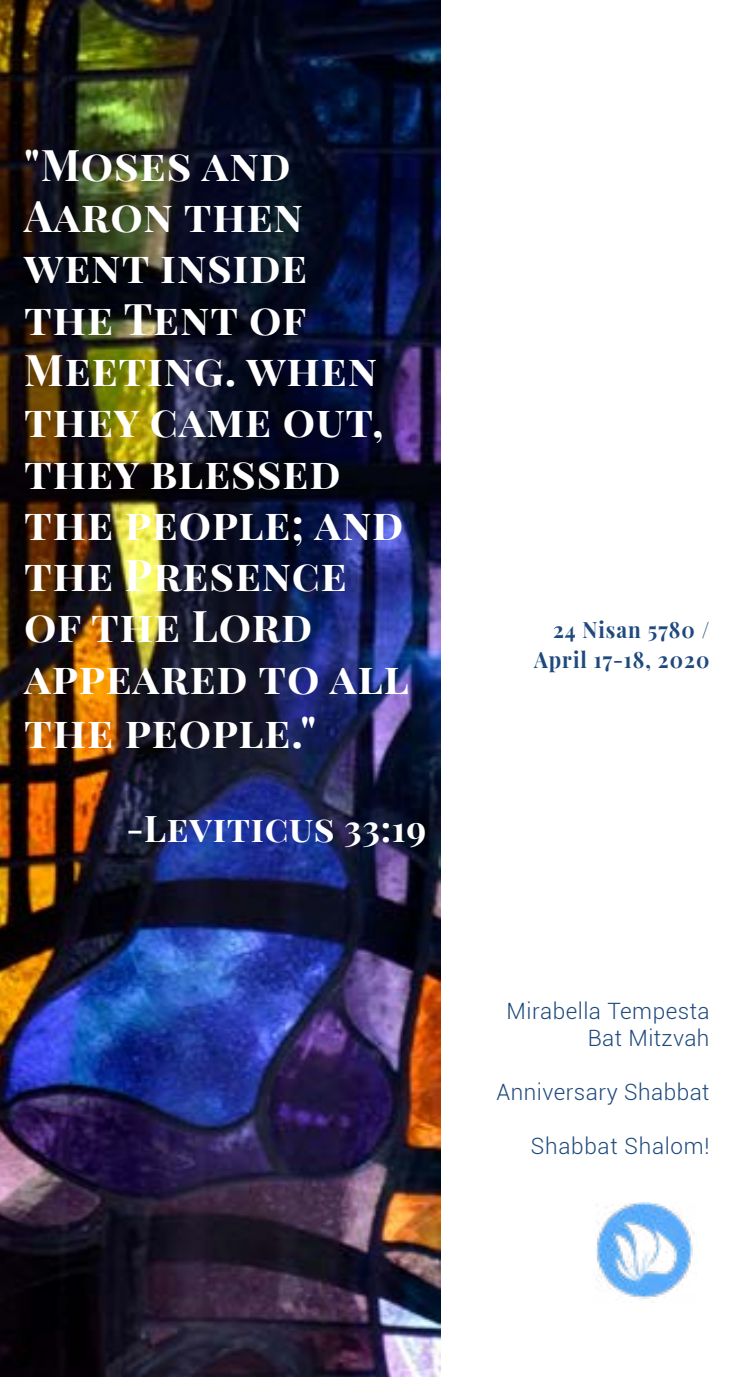
<style>
.page{position:relative;width:750px;height:1377px;background:#fff}
.page>*{position:absolute;margin:0;border:0;box-sizing:border-box;transform-origin:0 0}
.t1{font:700 42.75px/51.5px "Playfair Display SC";letter-spacing:.02em;color:#fff}
.t2{font:700 36px "Playfair Display SC";letter-spacing:.02em;color:#fff}
.t3{font:300 22.5px/27px "Roboto";letter-spacing:.02em;color:#1f497d;text-align:right}
.t4{font:700 22.5px/29.2px "Playfair Display";letter-spacing:.05em;color:#1f497d;text-align:right;scale:.92 1}
</style>
<div class="page">
<img style="left:0;top:0;width:440px;height:1377px">
<img style="left:596px;top:1203px;width:98px;height:96px">
<p class="t1" style="left:24px;top:139px;width:386px">"Moses and<br>Aaron then went inside<br>the Tent of<br>Meeting. when they came out, they blessed the people; and the Presence of the Lord appeared to all the people."</p>
<p class="t2" style="left:126px;top:806px;width:301px">-Leviticus 33:19</p>
<p class="t4" style="left:533px;top:615px;width:192px">24 Nisan 5780 /<br>April 17-18, 2020</p>
<p class="t3" style="left:506px;top:996px;width:204px">Mirabella Tempesta<br>Bat Mitzvah</p>
<p class="t3" style="left:496px;top:1077px;width:214px">Anniversary Shabbat</p>
<p class="t3" style="left:530px;top:1131px;width:180px">Shabbat Shalom!</p>
</div>
